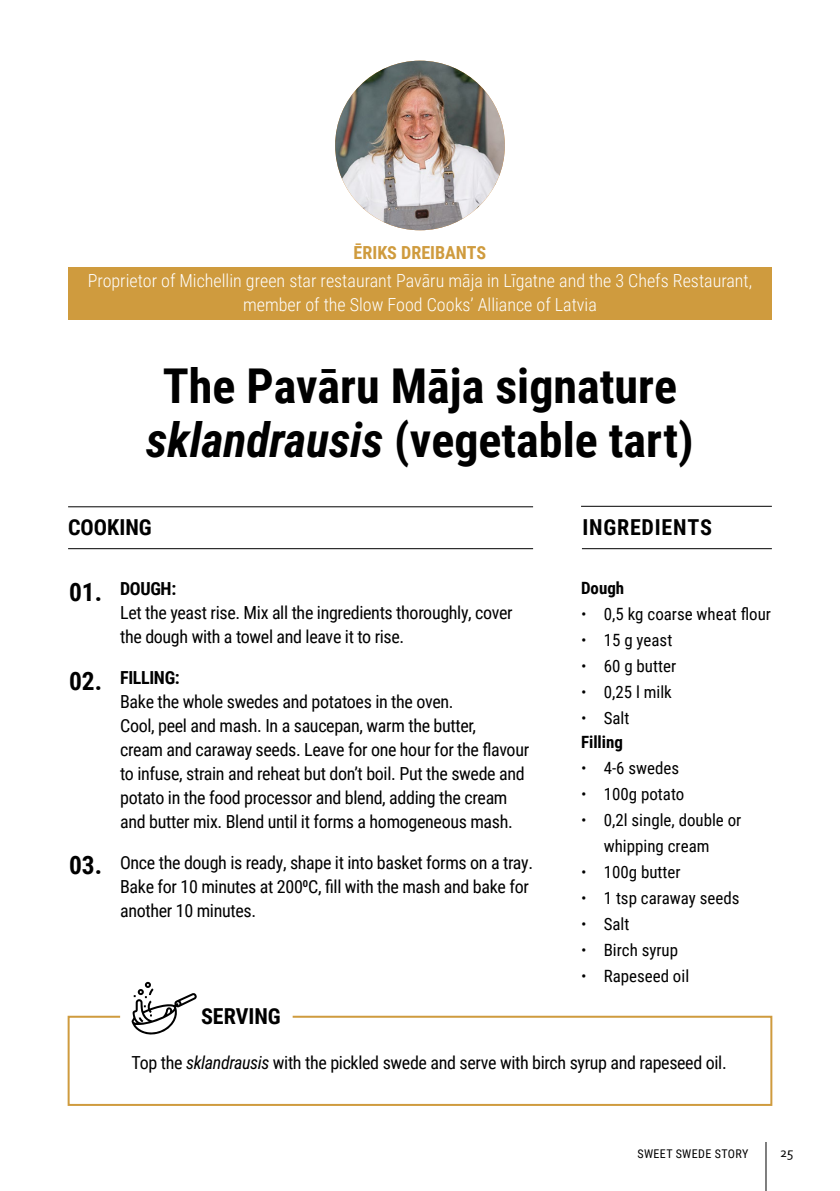
<style>
.page{position:relative;width:840px;height:1191px;background:#fff}
.page>*{position:absolute;margin:0;border:0;box-sizing:border-box;transform-origin:0 0}
.t1{font:700 48px/54px "Roboto Condensed";color:#000;text-align:center}
.t2{font:700 25.4px "Roboto Condensed";color:#000}
.t3{font:700 22px "Roboto Condensed";color:#000}
.t4{font:700 22px "Roboto Condensed";letter-spacing:.035em;color:#000}
.t5{font:18px/24px "Roboto Condensed";letter-spacing:-.02em;color:#000}
.t6{font:300 18px/24px "Roboto Condensed";color:#fff;text-align:center}
.t7{font:700 18px "Roboto Condensed";letter-spacing:-.02em;color:#000}
.t8{font:700 18px "Roboto Condensed";color:#cf9b3e}
.t9{font:17px/26px "Roboto Condensed";color:#000;text-align:center}
.t10{font:700 17px/24px "Roboto Condensed";color:#000}
.t11{font:14px "Corbel";color:#000}
.t12{font:12px "Roboto Condensed";letter-spacing:.035em;color:#000}
.s1{font-style:italic}
.s2{font-weight:300}
.s3{font-weight:400}
</style>
<div class="page">
<hr style="left:765px;top:1142px;width:1px;height:49px;background:#000101">
<hr style="left:68px;top:548px;width:464px;height:1px;background:#000">
<hr style="left:68px;top:506px;width:464px;height:1px;background:#000">
<hr style="left:581px;top:548px;width:190px;height:1px;background:#000">
<hr style="left:580px;top:506px;width:191px;height:1px;background:#000">
<svg style="left:132px;top:982px;width:65px;height:32px"></svg>
<svg style="left:67px;top:1014px;width:706px;height:92px"></svg>
<img style="left:335px;top:61px;width:169px;height:169px;border-radius:85px">
<div style="left:68px;top:267px;width:703px;height:53px;background:#cf9b3e"></div>
<p class="t8" style="left:353px;top:240px;width:134px">ĒRIKS DREIBANTS</p>
<p class="t6" style="left:88px;top:268px;width:665px">Proprietor of Michellin green star restaurant Pavāru māja in Līgatne and the 3 Chefs Restaurant, member of the Slow Food Cooks’ Alliance of Latvia</p>
<h1 class="t1" style="left:146px;top:357px;width:548px">The Pavāru Māja signature <span class="s1">sklandrausis</span> (vegetable tart)</h1>
<p class="t3" style="left:68px;top:512px;width:85px">COOKING</p>
<h2 class="t2" style="left:69px;top:574px;width:35px">01.</h2>
<h2 class="t2" style="left:69px;top:663px;width:35px">02.</h2>
<h2 class="t2" style="left:69px;top:847px;width:35px">03.</h2>
<p class="t7" style="left:120px;top:576px;width:58px">DOUGH:</p>
<p class="t5" style="left:120px;top:600px;width:394px">Let the yeast rise. Mix all the ingredients thoroughly, cover the dough with a towel and leave it to rise.</p>
<p class="t7" style="left:120px;top:665px;width:61px">FILLING:</p>
<p class="t5" style="left:120px;top:689px;width:410px">Bake the whole swedes and potatoes in the oven.<br>Cool, peel and mash. In a saucepan, warm the butter,<br>cream and caraway seeds. Leave for one hour for the flavour to infuse, strain and reheat but don’t boil. Put the swede and potato in the food processor and blend, adding the cream and butter mix. Blend until it forms a homogeneous mash.</p>
<p class="t5" style="left:120px;top:850px;width:414px">Once the dough is ready, shape it into basket forms on a tray.<br>Bake for 10 minutes at 200⁰C, fill with the mash and bake for another 10 minutes.</p>
<p class="t3" style="left:201px;top:1001px;width:81px">SERVING</p>
<p class="t4" style="left:582px;top:512px;width:131px">INGREDIENTS</p>
<p class="t10" style="left:580px;top:575px;width:45px">Dough</p>
<p class="t9" style="left:580px;top:600px;width:191px"><span class="s2">•</span> 0,5 kg coarse wheat flour</p>
<p class="t9" style="left:580px;top:626px;width:93px"><span class="s2">•</span> 15 g yeast</p>
<p class="t9" style="left:580px;top:652px;width:96px"><span class="s2">•</span> 60 g butter</p>
<p class="t9" style="left:580px;top:678px;width:92px"><span class="s2">•</span> 0,25 l milk</p>
<p class="t10" style="left:580px;top:705px;width:50px"><span class="s2">•</span> <span class="s3">Salt<br></span>Filling</p>
<p class="t9" style="left:580px;top:754px;width:100px"><span class="s2">•</span> 4-6 swedes</p>
<p class="t9" style="left:580px;top:780px;width:105px"><span class="s2">•</span> 100g potato</p>
<p class="t9" style="left:580px;top:806px;width:162px"><span class="s2">•</span> 0,2l single, double or whipping cream</p>
<p class="t9" style="left:580px;top:858px;width:101px"><span class="s2">•</span> 100g butter</p>
<p class="t9" style="left:580px;top:884px;width:160px"><span class="s2">•</span> 1 tsp caraway seeds</p>
<p class="t9" style="left:580px;top:910px;width:50px"><span class="s2">•</span> Salt</p>
<p class="t9" style="left:580px;top:936px;width:98px"><span class="s2">•</span> Birch syrup</p>
<p class="t9" style="left:580px;top:962px;width:110px"><span class="s2">•</span> Rapeseed oil</p>
<p class="t5" style="left:132px;top:1049px;width:596px">Top the <span class="s1">sklandrausis</span> with the pickled swede and serve with birch syrup and rapeseed oil.</p>
<p class="t12" style="left:637px;top:1145px;width:112px">SWEET SWEDE STORY</p>
<p class="t11" style="left:779px;top:1144px;width:15px">25</p>
</div>
